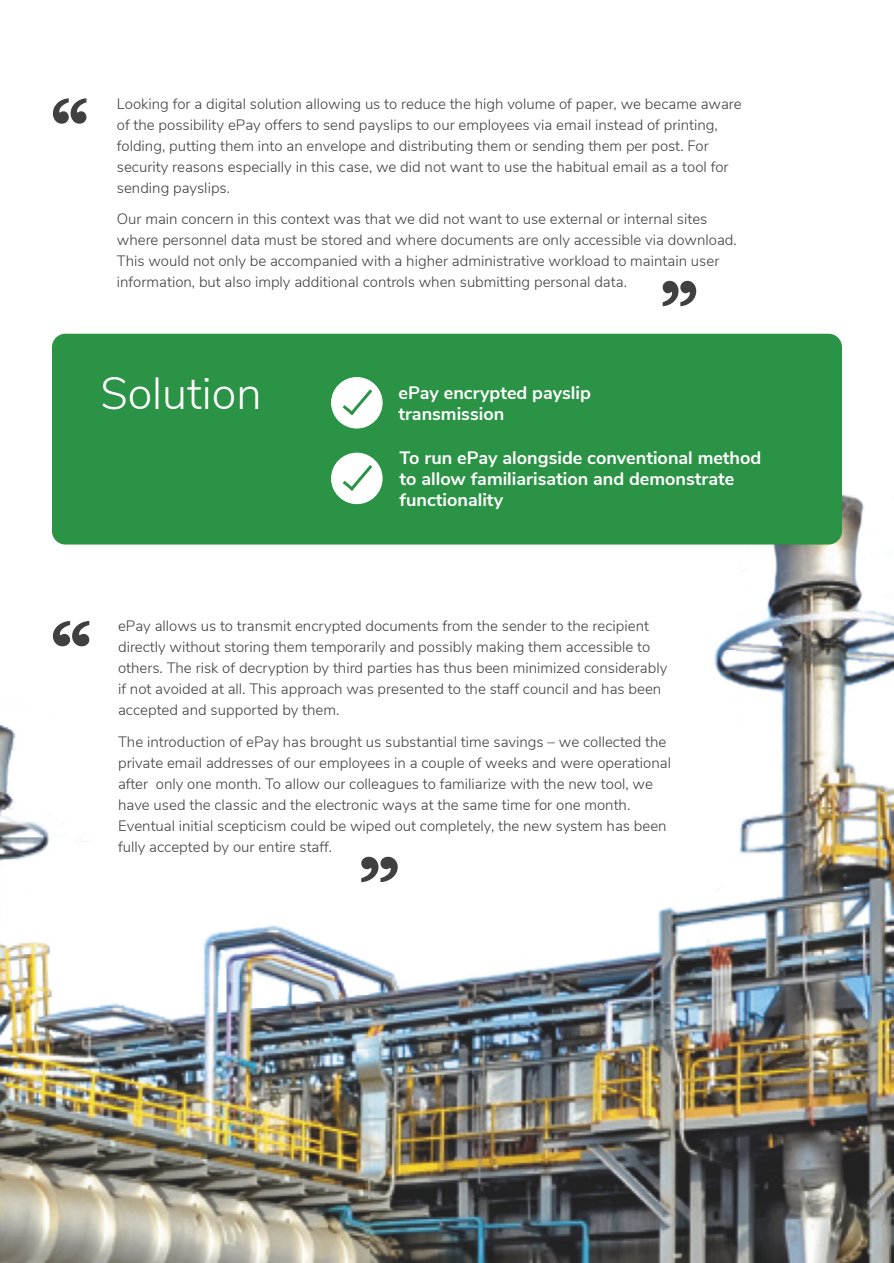
<style>
.page{position:relative;width:894px;height:1263px;background:#fff}
.page>*{position:absolute;margin:0;border:0;box-sizing:border-box;transform-origin:0 0}
.t1{font:700 92.1px "Oriya MN";color:#404040}
.t2{font:700 92.1px "Oriya MN";color:#404040;scale:1.09 1}
.t3{font:300 45px "Nunito Sans";color:#fff}
.t4{font:700 18px/21px "Nunito Sans";color:#fff}
.t5{font:300 15px/21px "Nunito Sans";color:#404040}
</style>
<div class="page">
<img style="left:0;top:447px;width:893px;height:816px">
<div style="left:52px;top:334px;width:789px;height:210px;background:#2b9345;border:2px solid #2b9345;border-radius:13px"></div>
<div style="left:331px;top:377px;width:51px;height:51px;background:#fff;border:1px solid #fff;border-radius:50%"></div>
<svg style="left:342px;top:389px;width:31px;height:27px"></svg>
<div style="left:331px;top:453px;width:51px;height:51px;background:#fff;border:1px solid #fff;border-radius:50%"></div>
<svg style="left:342px;top:465px;width:31px;height:26px"></svg>
<h1 class="t1" style="left:51px;top:90px;width:39px">‘‘</h1>
<p class="t5" style="left:117px;top:93px;width:626px">Looking for a digital solution allowing us to reduce the high volume of paper, we became aware of the possibility ePay offers to send payslips to our employees via email instead of printing, folding, putting them into an envelope and distributing them or sending them per post. For security reasons especially in this case, we did not want to use the habitual email as a tool for sending payslips.</p>
<p class="t5" style="left:117px;top:209px;width:621px">Our main concern in this context was that we did not want to use external or internal sites where personnel data must be stored and where documents are only accessible via download.<br>This would not only be accompanied with a higher administrative workload to maintain user information, but also imply additional controls when submitting personal data.</p>
<h1 class="t1" style="left:698px;top:314px;width:39px;rotate:-180deg">‘‘</h1>
<h2 class="t3" style="left:100px;top:364px;width:163px">Solution</h2>
<p class="t4" style="left:398px;top:382px;width:194px">ePay encrypted payslip transmission</p>
<p class="t4" style="left:399px;top:448px;width:363px">To run ePay alongside conventional method to allow familiarisation and demonstrate functionality</p>
<h1 class="t2" style="left:50px;top:613px;width:39px">‘‘</h1>
<p class="t5" style="left:118px;top:616px;width:550px">ePay allows us to transmit encrypted documents from the sender to the recipient directly without storing them temporarily and possibly making them accessible to others. The risk of decryption by third parties has thus been minimized considerably if not avoided at all. This approach was presented to the staff council and has been accepted and supported by them.</p>
<p class="t5" style="left:118px;top:731px;width:554px">The introduction of ePay has brought us substantial time savings – we collected the private email addresses of our employees in a couple of weeks and were operational after only one month. To allow our colleagues to familiarize with the new tool, we have used the classic and the electronic ways at the same time for one month.<br>Eventual initial scepticism could be wiped out completely, the new system has been fully accepted by our entire staff.</p>
<h1 class="t2" style="left:400px;top:890px;width:39px;rotate:-180deg">‘‘</h1>
</div>
